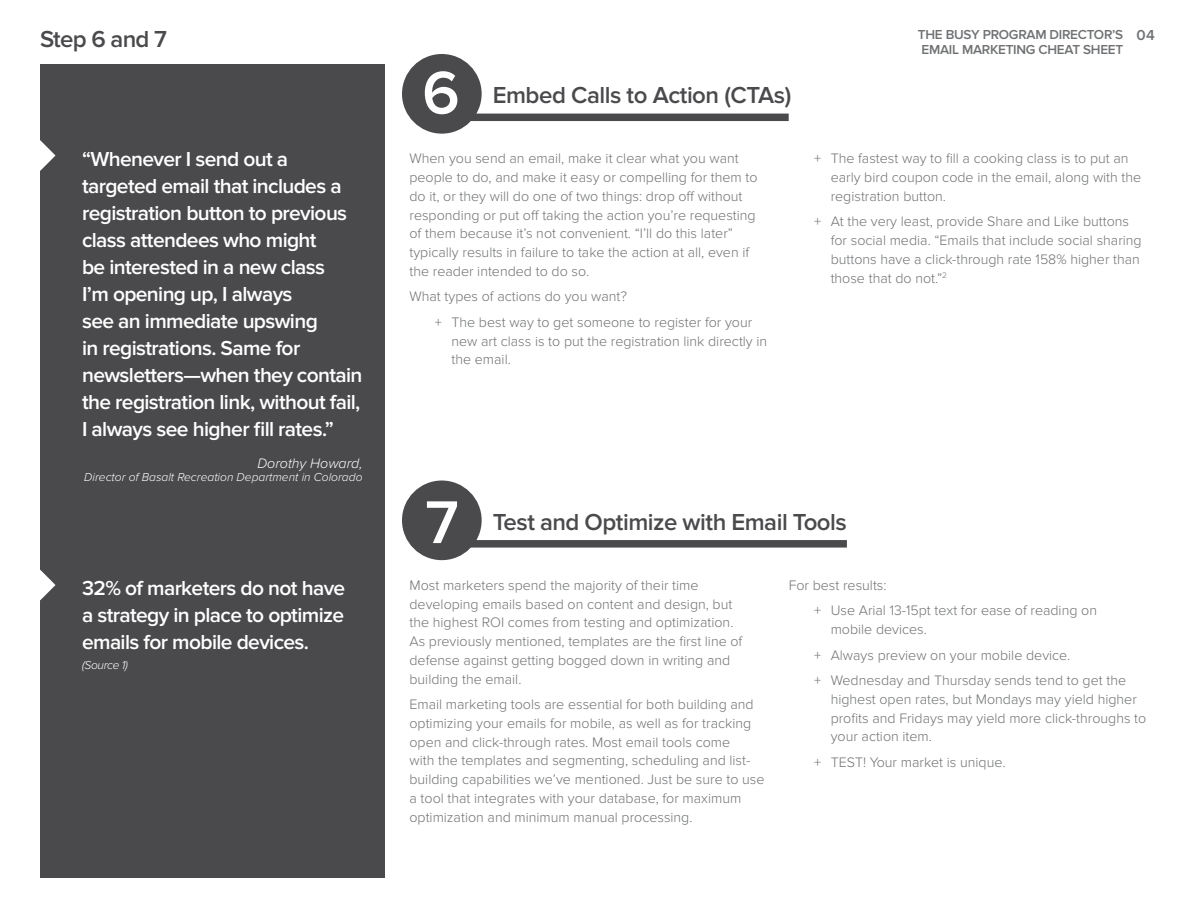
<style>
.page{position:relative;width:1188px;height:918px;background:#fff}
.page>*{position:absolute;margin:0;border:0;box-sizing:border-box;transform-origin:0 0}
.t1{font:600 62.55px "Proxima Nova";color:#fff}
.t2{font:600 24px "Proxima Nova";letter-spacing:-.02em;color:#4a4a4d}
.t3{font:600 21px/27px "Proxima Nova";letter-spacing:-.03em;color:#fff}
.t4{font:600 15px "Proxima Nova";color:#6f7173}
.t5{font:300 14.25px/18.8px "Proxima Nova";color:#6f7173}
.t6{font:italic 300 14.25px "Proxima Nova";color:#fff}
.t7{font:600 13.5px "Proxima Nova";letter-spacing:-.02em;color:#6f7173}
.t8{font:italic 300 12px "Proxima Nova";color:#fff}
</style>
<div class="page">
<div style="left:40px;top:64px;width:345px;height:814px;background:#4a4a4d"></div>
<svg style="left:40px;top:140px;width:16px;height:31px"></svg>
<svg style="left:40px;top:570px;width:16px;height:30px"></svg>
<div style="left:402px;top:54px;width:80px;height:80px;background:#4a4a4d;border-radius:50%"></div>
<div style="left:402px;top:481px;width:80px;height:79px;background:#4a4a4d;border-radius:50%"></div>
<div style="left:456px;top:114px;width:333px;height:7px;background:#4a4a4d"></div>
<div style="left:456px;top:540px;width:391px;height:8px;background:#4a4a4d"></div>
<h2 class="t2" style="left:40px;top:26px;width:128px">Step 6 and 7</h2>
<p class="t7" style="left:918px;top:27px;width:162px">The Busy Program Directo</p>
<p class="t7" style="left:1104px;top:27px;width:19px">r’s</p>
<p class="t7" style="left:922px;top:42px;width:144px">Email Marketing Cheat</p>
<p class="t7" style="left:1083px;top:42px;width:26px">Sheet</p>
<h1 class="t1" style="left:422px;top:57px;width:39px">6</h1>
<h2 class="t2" style="left:493px;top:82px;width:300px">Embed Calls to Action (CTAs)</h2>
<p class="t4" style="left:1137px;top:27px;width:20px">04</p>
<p class="t3" style="left:82px;top:146px;width:282px">“Whenever I send out a targeted email that includes a registration button to previous class attendees who might<br>be interested in a new class<br>I’m opening up, I always<br>see an immediate upswing<br>in registrations. Same for newsletters—when they contain the registration link, without fail,<br>I always see higher fill rates.”</p>
<p class="t6" style="left:257px;top:455px;width:107px">Dorothy Howard,</p>
<p class="t8" style="left:84px;top:470px;width:280px">Director of Basalt Recreation Department in Colorado</p>
<h3 class="t3" style="left:82px;top:575px;width:265px;text-align:justify">32% of marketers do not have a strategy in place to optimize emails for mobile devices.</h3>
<p class="t8" style="left:82px;top:658px;width:47px">(Source 1)</p>
<p class="t5" style="left:410px;top:149px;width:350px">When you send an email, make it clear what you want people to do, and make it easy or compelling for them to do it, or they will do one of two things: drop off without responding or put off taking the action you’re requesting of them because it’s not convenient. “I’ll do this later” typically results in failure to take the action at all, even if the reader intended to do so.</p>
<p class="t5" style="left:435px;top:284px;width:319px;line-height:25.5px;text-indent:-25px">What types of actions do you want?<br>+ The best way to get someone to register for your</p>
<p class="t5" style="left:451px;top:332px;width:317px">new art class is to put the registration link directly in the email.</p>
<p class="t5" style="left:831px;top:149px;width:312px;text-indent:-17px">+ The fastest way to fill a cooking class is to put an early bird coupon code in the email, along with the registration button.</p>
<p class="t5" style="left:831px;top:212px;width:313px;text-indent:-17px">+ At the very least, provide Share and Like buttons for social media. “Emails that include social sharing buttons have a click-through rate 158% higher than those that do not.”<sup>2</sup></p>
<h1 class="t1" style="left:425px;top:486px;width:35px">7</h1>
<h2 class="t2" style="left:493px;top:508px;width:356px">Test and Optimize with Email Tools</h2>
<p class="t5" style="left:410px;top:576px;width:334px">Most marketers spend the majority of their time developing emails based on content and design, but the highest ROI comes from testing and optimization.<br>As previously mentioned, templates are the first line of defense against getting bogged down in writing and building the email.</p>
<p class="t5" style="left:410px;top:695px;width:357px">Email marketing tools are essential for both building and optimizing your emails for mobile, as well as for tracking open and click-through rates. Most email tools come<br>with the templates and segmenting, scheduling and list&shy;building capabilities we’ve mentioned. Just be sure to use a tool that integrates with your database, for maximum optimization and minimum manual processing.</p>
<p class="t5" style="left:814px;top:573px;width:284px;line-height:25.5px;text-indent:-25px">For best results:<br>+ Use Arial 13-15pt text for ease of reading on</p>
<p class="t5" style="left:814px;top:617px;width:313px;line-height:25.5px;text-indent:17px">mobile devices.<br>+ Always preview on your mobile device.<br>+ Wednesday and Thursday sends tend to get the</p>
<p class="t5" style="left:831px;top:690px;width:317px">highest open rates, but Mondays may yield higher profits and Fridays may yield more click-throughs to your action item.</p>
<p class="t5" style="left:814px;top:753px;width:193px">+ TEST! Your market is unique.</p>
</div>
